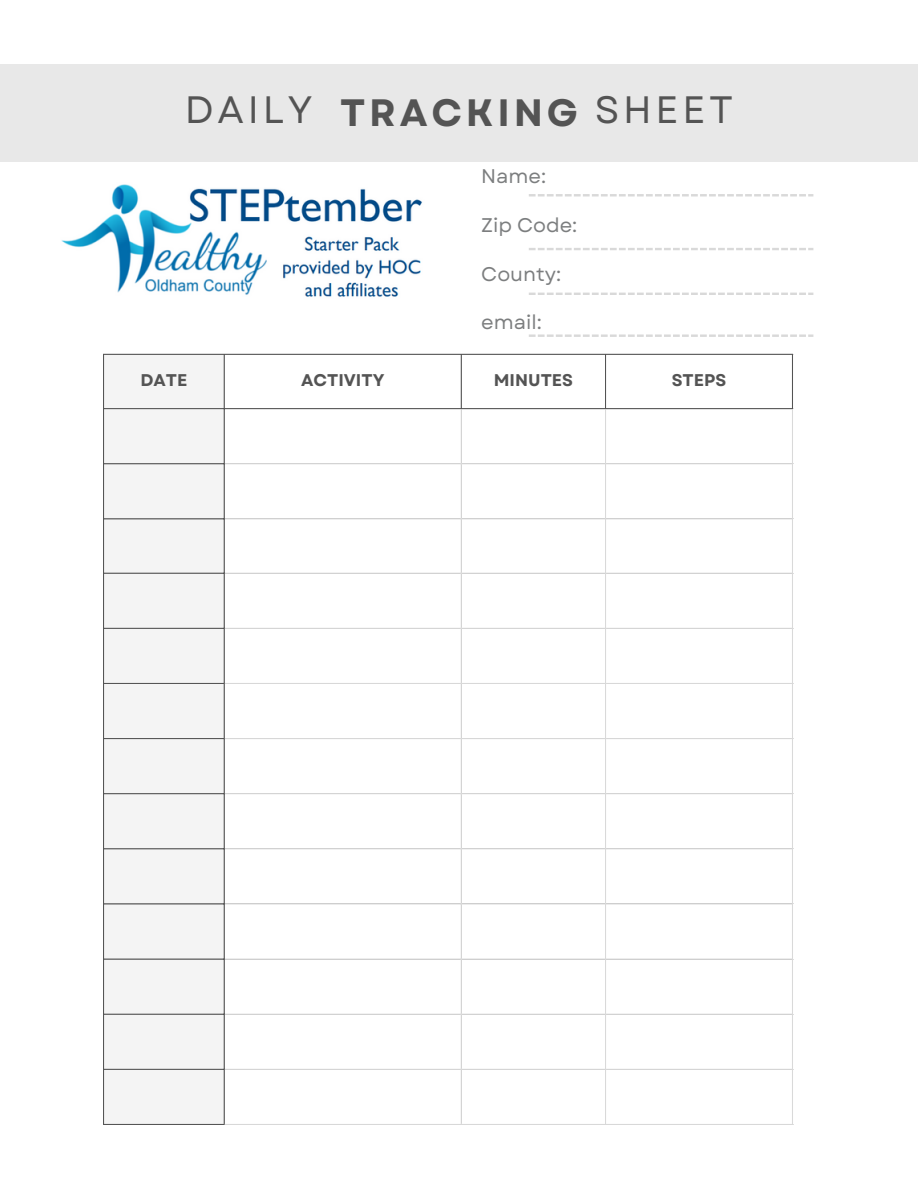
<style>
.page{position:relative;width:918px;height:1188px;background:#fff}
.page>*{position:absolute;margin:0;border:0;box-sizing:border-box;transform-origin:0 0}
.t1{font:38.1px "Garet";letter-spacing:.1em;color:#545454}
.t2{font:19.8px "Garet";color:#7c7e7f}
.t3{font:700 16.95px "Garet";color:#545454}
.s1{font-weight:700}
</style>
<div class="page">
<div style="left:0;top:64px;width:918px;height:98px;background:#e8e8e8"></div>
<div style="left:104px;top:355px;width:120px;height:769px;background:#f4f4f4"></div>
<hr style="left:103px;top:355px;width:1px;height:769px;background:#545454">
<hr style="left:224px;top:355px;width:1px;height:769px;background:#545454">
<hr style="left:461px;top:355px;width:1px;height:53px;background:#545454">
<hr style="left:605px;top:355px;width:1px;height:53px;background:#545454">
<hr style="left:792px;top:355px;width:1px;height:53px;background:#545454">
<hr style="left:103px;top:354px;width:690px;height:1px;background:#545454">
<hr style="left:103px;top:408px;width:690px;height:1px;background:#545454">
<hr style="left:103px;top:463px;width:122px;height:1px;background:#545454">
<hr style="left:103px;top:518px;width:122px;height:1px;background:#545454">
<hr style="left:103px;top:573px;width:122px;height:1px;background:#545454">
<hr style="left:103px;top:628px;width:122px;height:1px;background:#545454">
<hr style="left:103px;top:683px;width:122px;height:1px;background:#545454">
<hr style="left:103px;top:738px;width:122px;height:1px;background:#545454">
<hr style="left:103px;top:793px;width:122px;height:1px;background:#545454">
<hr style="left:103px;top:848px;width:122px;height:1px;background:#545454">
<hr style="left:103px;top:903px;width:122px;height:1px;background:#545454">
<hr style="left:103px;top:959px;width:122px;height:1px;background:#545454">
<hr style="left:103px;top:1014px;width:122px;height:1px;background:#545454">
<hr style="left:103px;top:1069px;width:122px;height:1px;background:#545454">
<hr style="left:103px;top:1124px;width:122px;height:1px;background:#545454">
<hr style="left:461px;top:409px;width:1px;height:715px;background:#d9d9d9">
<hr style="left:605px;top:409px;width:1px;height:715px;background:#d9d9d9">
<hr style="left:792px;top:409px;width:1px;height:715px;background:#d9d9d9">
<hr style="left:225px;top:463px;width:568px;height:1px;background:#d9d9d9">
<hr style="left:225px;top:518px;width:568px;height:1px;background:#d9d9d9">
<hr style="left:225px;top:573px;width:568px;height:1px;background:#d9d9d9">
<hr style="left:225px;top:628px;width:568px;height:1px;background:#d9d9d9">
<hr style="left:225px;top:683px;width:568px;height:1px;background:#d9d9d9">
<hr style="left:225px;top:738px;width:568px;height:1px;background:#d9d9d9">
<hr style="left:225px;top:793px;width:568px;height:1px;background:#d9d9d9">
<hr style="left:225px;top:848px;width:568px;height:1px;background:#d9d9d9">
<hr style="left:225px;top:903px;width:568px;height:1px;background:#d9d9d9">
<hr style="left:225px;top:959px;width:568px;height:1px;background:#d9d9d9">
<hr style="left:225px;top:1014px;width:568px;height:1px;background:#d9d9d9">
<hr style="left:225px;top:1069px;width:568px;height:1px;background:#d9d9d9">
<hr style="left:225px;top:1124px;width:568px;height:1px;background:#d9d9d9">
<svg style="left:529px;top:194px;width:284px;height:2px"></svg>
<svg style="left:529px;top:335px;width:284px;height:2px"></svg>
<svg style="left:529px;top:293px;width:284px;height:2px"></svg>
<svg style="left:529px;top:248px;width:284px;height:2px"></svg>
<img style="left:61px;top:184px;width:361px;height:113px">
<h1 class="t1" style="left:185px;top:82px;width:550px">DAILY <span class="s1">TRACKING</span> SHEET</h1>
<p class="t2" style="left:481px;top:162px;width:66px">Name:</p>
<p class="t2" style="left:481px;top:211px;width:98px">Zip Code:</p>
<p class="t2" style="left:481px;top:259px;width:81px">County:</p>
<p class="t2" style="left:481px;top:308px;width:62px">email:</p>
<p class="t3" style="left:140px;top:368px;width:48px">DATE</p>
<p class="t3" style="left:301px;top:368px;width:85px">ACTIVITY</p>
<p class="t3" style="left:494px;top:368px;width:81px">MINUTES</p>
<p class="t3" style="left:672px;top:368px;width:56px">STEPS</p>
</div>
